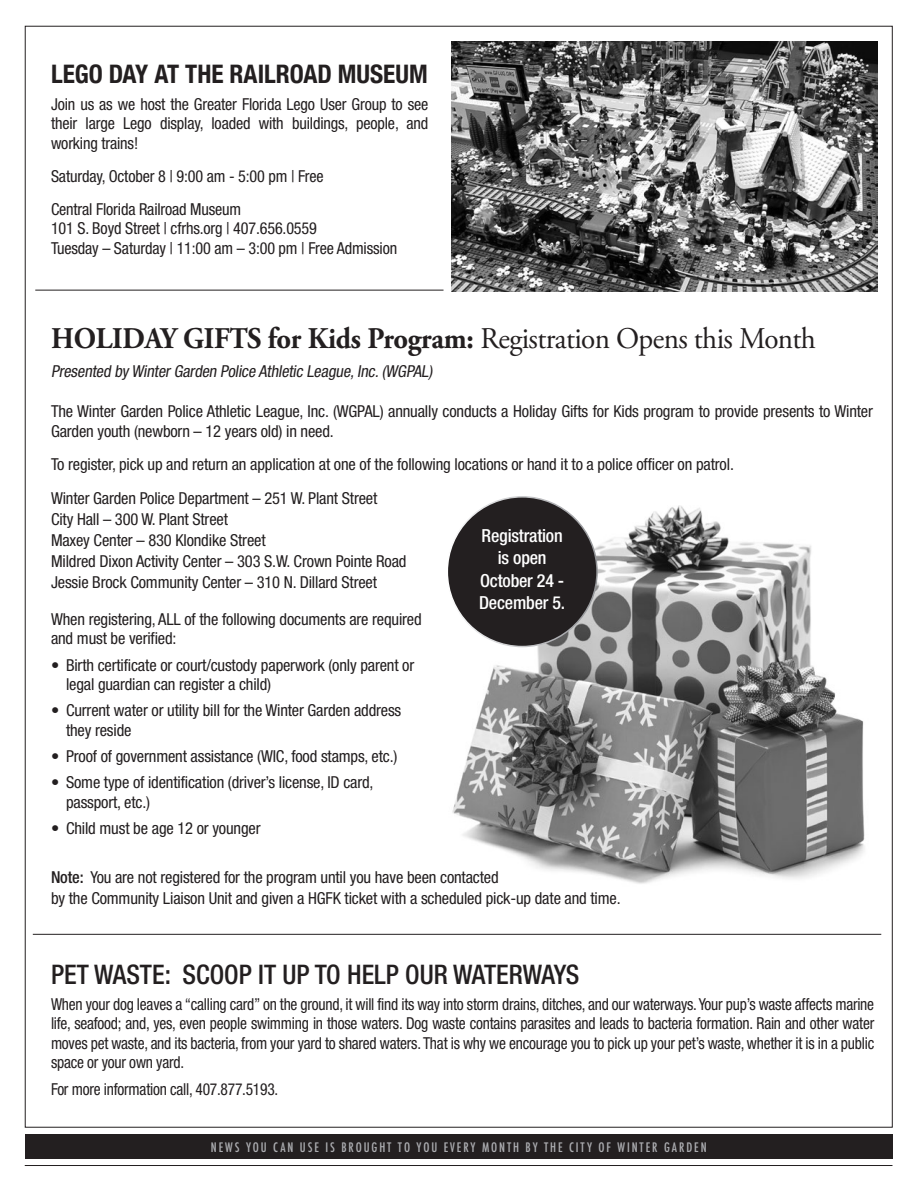
<style>
.page{position:relative;width:918px;height:1188px;background:#fff}
.page>*{position:absolute;margin:0;border:0;box-sizing:border-box;transform-origin:0 0}
.t1{font:700 30px "Adobe Garamond Pro";letter-spacing:-.01em;color:#231f20;scale:.95 1}
.t2{font:500 condensed 27px "Helvetica Neue";color:#231f20}
.t3{font:700 condensed 25.5px "Helvetica Neue LT Com";color:#231f20}
.t4{font:500 condensed 18px/22.5px "Helvetica Neue";letter-spacing:-.01em;color:#fff;text-align:center}
.t5{font:condensed 16.5px/19.5px "Helvetica Neue";letter-spacing:-.01em;color:#231f20}
.t6{font:condensed 16.5px/19.5px "Helvetica Neue";letter-spacing:-.01em;color:#231f20;text-align:justify;scale:.94 1}
.t7{font:italic condensed 16.5px "Helvetica Neue";color:#231f20}
.t8{font:500 condensed 12.75px "Futura";letter-spacing:.15em;color:#adaeb2}
.s1{font-weight:400}
.s2{font-weight:500}
</style>
<div class="page">
<hr style="left:33px;top:934px;width:848px;height:1px;background:#231f20">
<hr style="left:35px;top:290px;width:409px;height:1px;background:#231f20">
<div style="left:25px;top:1134px;width:868px;height:25px;background:#231f20"></div>
<hr style="left:25px;top:1165px;width:867px;height:1px;background:#231f20">
<img style="left:452px;top:496px;width:413px;height:388px">
<div style="left:447px;top:497px;width:150px;height:150px;background:#231f20;border-radius:50%"></div>
<img style="left:451px;top:42px;width:426px;height:249px">
<p class="t3" style="left:51px;top:59px;width:378px">LEGO DAY AT THE RAILROAD MUSEUM</p>
<p class="t5" style="left:51px;top:94px;width:379px;text-align:justify">Join us as we host the Greater Florida Lego User Group to see their large Lego display, loaded with buildings, people, and working trains!</p>
<p class="t5" style="left:51px;top:159px;width:274px;line-height:33px">Saturday, October 8 | 9:00 am - 5:00 pm | Free<br>Central Florida Railroad Museum</p>
<p class="t5" style="left:51px;top:218px;width:348px">101 S. Boyd Street | cfrhs.org | 407.656.0559<br>Tuesday – Saturday | 11:00 am – 3:00 pm | Free Admission</p>
<p class="t1" style="left:51px;top:321px;width:807px">HOLIDAY GIFTS for Kids Program: <span class="s1">Registration Opens this Month</span></p>
<p class="t7" style="left:51px;top:362px;width:383px">Presented by WinterGarden Police Athletic League,Inc.(WGPAL)</p>
<p class="t5" style="left:51px;top:401px;width:824px">The Winter Garden Police Athletic League, Inc. (WGPAL) annually conducts a Holiday Gifts for Kids program to provide presents to Winter<br>Garden youth (newborn – 12 years old) in need.</p>
<p class="t5" style="left:51px;top:454px;width:684px">To register, pick up and return an application at one of the following locations or hand it to a police officer on patrol.</p>
<p class="t5" style="left:51px;top:488px;width:357px;line-height:21px">Winter Garden Police Department – 251 W. Plant Street<br>City Hall – 300 W. Plant Street<br>Maxey Center – 830 Klondike Street<br>Mildred Dixon Activity Center – 303 S.W. Crown Pointe Road Jessie Brock Community Center – 310 N. Dillard Street</p>
<p class="t5" style="left:51px;top:609px;width:372px">When registering, ALL of the following documents are required and must be verified:</p>
<p class="t5" style="left:66px;top:655px;width:350px;text-indent:-15px">• Birth certificate or court/custody paperwork (only parent or legal guardian can register a child)</p>
<p class="t5" style="left:66px;top:701px;width:337px;text-indent:-15px">• Current water or utility bill for the Winter Garden address they reside</p>
<p class="t5" style="left:51px;top:746px;width:348px">• Proof of government assistance (WIC, food stamps, etc.)</p>
<p class="t5" style="left:66px;top:773px;width:309px;text-indent:-15px">• Some type of identification (driver’s license, ID card, passport, etc.)</p>
<p class="t5" style="left:51px;top:818px;width:211px">• Child must be age 12 or younger</p>
<p class="t4" style="left:479px;top:524px;width:88px">Registration is open<br>October 24 -<br>December 5.</p>
<p class="t5" style="left:51px;top:866px;width:571px;line-height:21px"><span class="s2">Note:</span> You are not registered for the program until you have been contacted<br>by the Community Liaison Unit and given a HGFK ticket with a scheduled pick-up date and time.</p>
<p class="t2" style="left:51px;top:958px;width:530px">PET WASTE: SCOOP IT UP TO HELP OUR WATERWAYS</p>
<p class="t6" style="left:51px;top:994px;width:877px">When your dog leaves a “calling card” on the ground, it will find its way into storm drains, ditches, and our waterways. Your pup’s waste affects marine life, seafood; and, yes, even people swimming in those waters. Dog waste contains parasites and leads to bacteria formation. Rain and other water moves pet waste, and its bacteria, from your yard to shared waters. That is why we encourage you to pick up your pet’s waste, whether it is in a public space or your own yard.</p>
<p class="t6" style="left:51px;top:1079px;width:243px">For more information call, 407.877.5193.</p>
<p class="t8" style="left:211px;top:1139px;width:497px">NEWS YOU CAN USE IS BROUGHT TO YOU EVERY MONTH BY THE CITY OF WINTER GARDEN</p>
</div>
